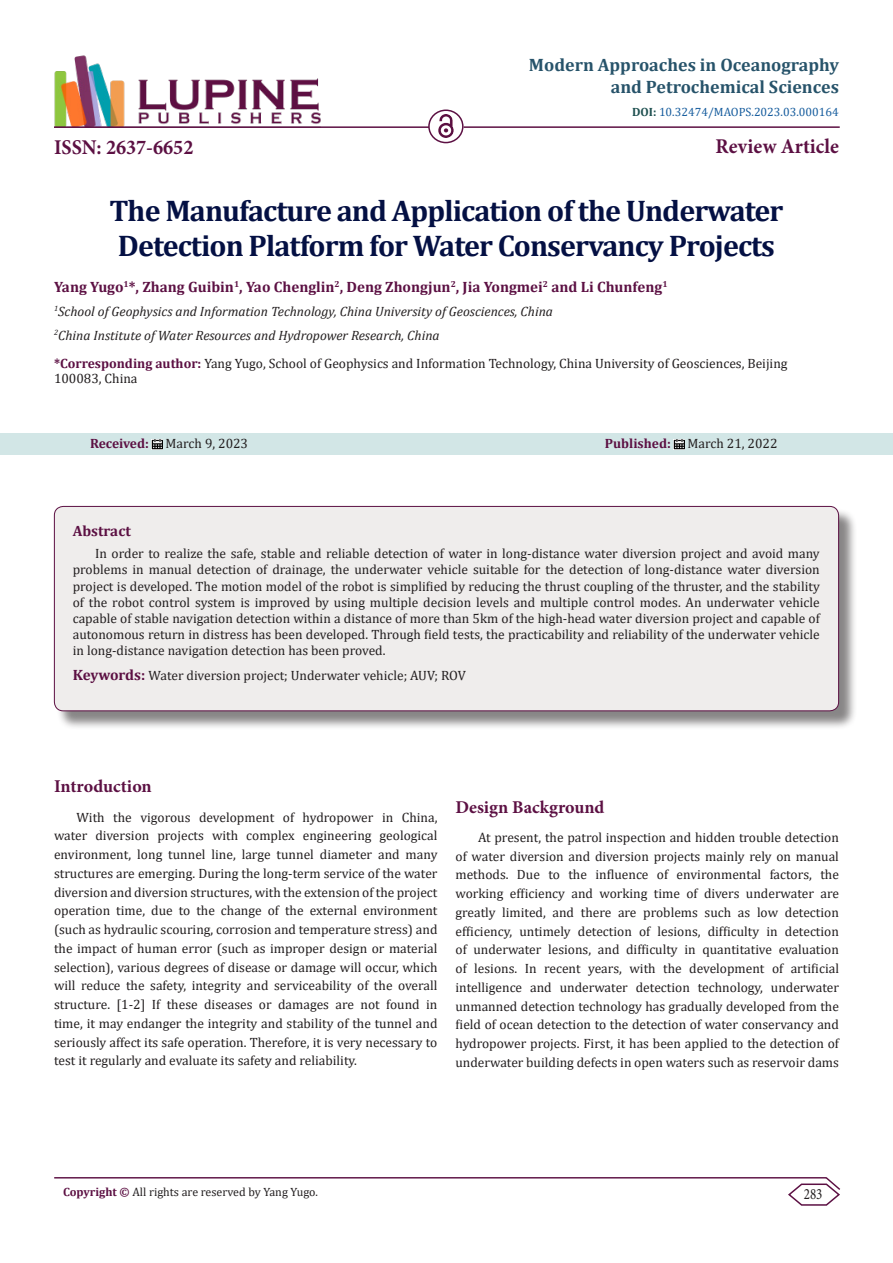
<style>
.page{position:relative;width:893px;height:1263px;background:#fff}
.page>*{position:absolute;margin:0;border:0;box-sizing:border-box;transform-origin:0 0}
.t1{font:700 30px/34.5px "Cambria";letter-spacing:-.03em;color:#041043}
.t2{font:700 21px "Minion Pro";color:#5c1043;scale:.96 1}
.t3{font:700 18px/21.6px "Cambria";color:#27536a;text-align:right}
.t4{font:700 18px "Minion Pro";color:#5c1043}
.t5{font:15.75px "Minion Pro";color:#231f20;scale:.83 1}
.t6{font:700 15px "Cambria";color:#5c1043}
.t7{font:13.5px/18.8px "Cambria";color:#231f20;text-align:justify}
.t8{font:italic 13.5px "Cambria";color:#231f20}
.t9{font:12px "Cambria";color:#231f20}
.t10{font:12px "Cambria";color:#175d9e}
.s1{font-weight:700;color:#1e5050}
.s2{font-weight:700;color:#5c1043}
.s3{font-weight:700;font-size:15px;color:#5c1043}
</style>
<div class="page">
<img style="left:54px;top:55px;width:267px;height:71px">
<hr style="left:54px;top:126px;width:375px;height:2px;background:#5c1043">
<img style="left:438px;top:115px;width:15px;height:23px">
<div style="left:0;top:433px;width:893px;height:22px;background:#d2e6e6"></div>
<svg style="left:152px;top:439px;width:11px;height:10px"></svg>
<svg style="left:674px;top:439px;width:11px;height:10px"></svg>
<div style="left:428px;top:109px;width:36px;height:34px;border:2px solid #5c1043;border-radius:50%"></div>
<hr style="left:464px;top:126px;width:376px;height:2px;background:#5c1043">
<hr style="left:54px;top:1177px;width:772px;height:1px;background:#5c1043">
<svg style="left:787px;top:1177px;width:54px;height:29px"></svg>
<div style="left:56px;top:508px;width:802px;height:222px;background:#231f20;opacity:.54"></div>
<div style="left:54px;top:506px;width:785px;height:205px;background:#efedec;border-radius:9px"></div>
<div style="left:54px;top:506px;width:785px;height:205px;border:1px solid #5c1043;border-radius:9px"></div>
<p class="t3" style="left:529px;top:54px;width:312px">Modern Approaches in Oceanography and Petrochemical Sciences</p>
<p class="t10" style="left:632px;top:105px;width:208px"><span class="s1">DOI:</span> 10.32474/MAOPS.2023.03.000164</p>
<p class="t2" style="left:54px;top:133px;width:147px">ISSN: 2637-6652</p>
<p class="t2" style="left:716px;top:131px;width:130px">Review Article</p>
<p class="t1" style="left:109px;top:193px;width:676px">The Manufacture and Application of the Underwater<br>Detection Platform for Water Conservancy Projects</p>
<p class="t6" style="left:54px;top:276px;width:615px">Yang Yugo<sup>1</sup>*, Zhang Guibin<sup>1</sup>, Yao Chenglin<sup>2</sup>, Deng Zhongjun<sup>2</sup>, Jia Yongmei<sup>2</sup> and Li Chunfeng<sup>1</sup></p>
<p class="t8" style="left:54px;top:301px;width:501px"><sup>1</sup>School of Geophysics and Information Technology, China University of Geosciences, China</p>
<p class="t8" style="left:54px;top:325px;width:387px"><sup>2</sup>China Institute of Water Resources and Hydropower Research, China</p>
<p class="t7" style="left:54px;top:355px;width:735px;line-height:15px"><span class="s2">*Corresponding author:</span> Yang Yugo, School of Geophysics and Information Technology, China University of Geosciences, Beijing<br>100083, China</p>
<p class="t7" style="left:90px;top:434px;width:160px"><span class="s2">Received:</span> March 9, 2023</p>
<p class="t7" style="left:605px;top:434px;width:174px"><span class="s2">Published:</span> March 21, 2022</p>
<p class="t6" style="left:73px;top:520px;width:60px">Abstract</p>
<p class="t7" style="left:73px;top:545px;width:749px;line-height:16.2px;text-indent:22px">In order to realize the safe, stable and reliable detection of water in long-distance water diversion project and avoid many problems in manual detection of drainage, the underwater vehicle suitable for the detection of long-distance water diversion project is developed. The motion model of the robot is simplified by reducing the thrust coupling of the thruster, and the stability of the robot control system is improved by using multiple decision levels and multiple control modes. An underwater vehicle capable of stable navigation detection within a distance of more than 5km of the high-head water diversion project and capable of autonomous return in distress has been developed. Through field tests, the practicability and reliability of the underwater vehicle in long-distance navigation detection has been proved.</p>
<p class="t7" style="left:73px;top:666px;width:395px"><span class="s3">Keywords:</span> Water diversion project; Underwater vehicle; AUV; ROV</p>
<p class="t4" style="left:54px;top:774px;width:99px">Introduction</p>
<p class="t7" style="left:54px;top:807px;width:385px;text-indent:22px">With the vigorous development of hydropower in China, water diversion projects with complex engineering geological environment, long tunnel line, large tunnel diameter and many structures are emerging. During the long-term service of the water diversion and diversion structures, with the extension of the project operation time, due to the change of the external environment (such as hydraulic scouring, corrosion and temperature stress) and the impact of human error (such as improper design or material selection), various degrees of disease or damage will occur, which will reduce the safety, integrity and serviceability of the overall structure. [1-2] If these diseases or damages are not found in time, it may endanger the integrity and stability of the tunnel and seriously affect its safe operation. Therefore, it is very necessary to test it regularly and evaluate its safety and reliability.</p>
<p class="t4" style="left:455px;top:794px;width:150px">Design Background</p>
<p class="t7" style="left:455px;top:828px;width:385px;text-indent:22px">At present, the patrol inspection and hidden trouble detection of water diversion and diversion projects mainly rely on manual methods. Due to the influence of environmental factors, the working efficiency and working time of divers underwater are greatly limited, and there are problems such as low detection efficiency, untimely detection of lesions, difficulty in detection of underwater lesions, and difficulty in quantitative evaluation of lesions. In recent years, with the development of artificial intelligence and underwater detection technology, underwater unmanned detection technology has gradually developed from the field of ocean detection to the detection of water conservancy and hydropower projects. First, it has been applied to the detection of underwater building defects in open waters such as reservoir dams</p>
<p class="t9" style="left:63px;top:1185px;width:257px"><span class="s2">Copyright ©</span> All rights are reserved by Yang Yugo.</p>
<p class="t5" style="left:804px;top:1184px;width:24px">283</p>
</div>
